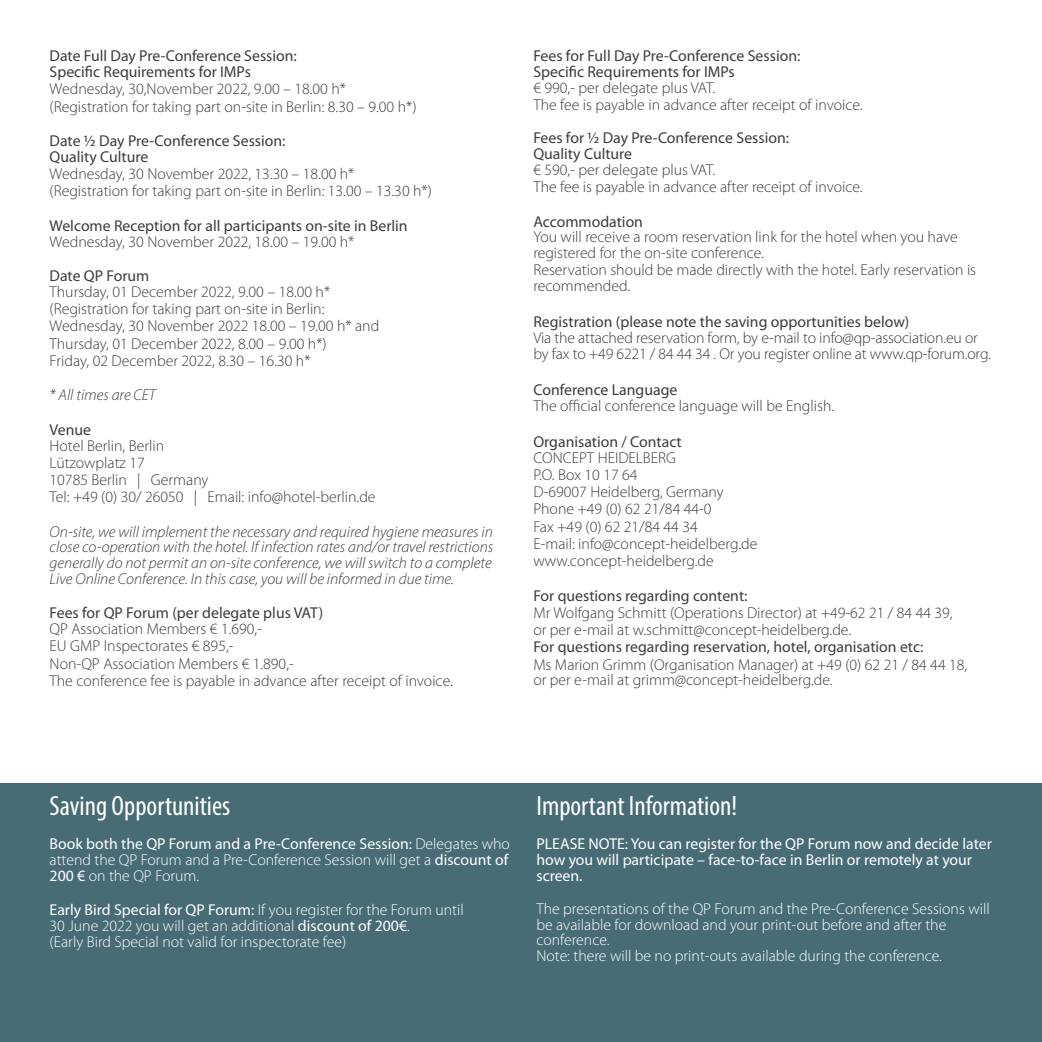
<style>
.page{position:relative;width:1042px;height:1042px;background:#fff}
.page>*{position:absolute;margin:0;border:0;box-sizing:border-box;transform-origin:0 0}
.t1{font:condensed 28px "Myriad Pro";color:#fff}
.t2{font:300 15.75px/17.2px "Myriad Pro";color:#3c3c3b}
.t3{font:15.75px/15.8px "Myriad Pro";color:#3c3c3b}
.t4{font:300 15.75px/15.8px "Myriad Pro";color:#fff}
.t5{font:italic 300 15.75px/15.8px "Myriad Pro";color:#3c3c3b;text-align:justify}
.t6{font:15.75px/15.8px "Myriad Pro";color:#fff}
.s1{font-weight:400}
</style>
<div class="page">
<div style="left:0;top:784px;width:1042px;height:258px;background:#486c75"></div>
<p class="t3" style="left:50px;top:49px;width:249px">Date Full Day Pre-Conference Session:<br>Specific Requirements for IMPs</p>
<p class="t2" style="left:50px;top:81px;width:368px">Wednesday, 30,November 2022, 9.00 – 18.00 h* (Registration for taking part on-site in Berlin: 8.30 – 9.00 h*)</p>
<p class="t3" style="left:50px;top:133px;width:237px">Date ½ Day Pre-Conference Session:<br>Quality Culture</p>
<p class="t2" style="left:50px;top:166px;width:384px">Wednesday, 30 November 2022, 13.30 – 18.00 h* (Registration for taking part on-site in Berlin: 13.00 – 13.30 h*)</p>
<p class="t3" style="left:50px;top:218px;width:359px">Welcome Reception for all participants on-site in Berlin</p>
<p class="t2" style="left:50px;top:233px;width:306px">Wednesday, 30 November 2022, 18.00 – 19.00 h*</p>
<p class="t3" style="left:50px;top:268px;width:101px">Date QP Forum</p>
<p class="t2" style="left:50px;top:283px;width:331px">Thursday, 01 December 2022, 9.00 – 18.00 h* (Registration for taking part on-site in Berlin:<br>Wednesday, 30 November 2022 18.00 – 19.00 h* and Thursday, 01 December 2022, 8.00 – 9.00 h*)<br>Friday, 02 December 2022, 8.30 – 16.30 h*</p>
<p class="t5" style="left:50px;top:387px;width:108px">* All times are CET</p>
<p class="t3" style="left:50px;top:422px;width:43px">Venue</p>
<p class="t2" style="left:50px;top:437px;width:327px">Hotel Berlin, Berlin<br>Lützowplatz 17<br>10785 Berlin | Germany<br>Tel: +49 (0) 30/ 26050 | Email: info@hotel-berlin.de</p>
<p class="t5" style="left:50px;top:523px;width:445px">On-site, we will implement the necessary and required hygiene measures in close co-operation with the hotel. If infection rates and/or travel restrictions generally do not permit an on-site conference, we will switch to a complete Live Online Conference. In this case, you will be informed in due time.</p>
<p class="t3" style="left:50px;top:605px;width:275px">Fees for QP Forum (per delegate plus VAT)</p>
<p class="t2" style="left:50px;top:620px;width:405px">QP Association Members € 1.690,-<br>EU GMP Inspectorates € 895,-<br>Non-QP Association Members € 1.890,-<br>The conference fee is payable in advance after receipt of invoice.</p>
<p class="t3" style="left:533px;top:48px;width:268px">Fees for Full Day Pre-Conference Session:<br>Specific Requirements for IMPs</p>
<p class="t2" style="left:533px;top:79px;width:331px">€ 990,- per delegate plus VAT.<br>The fee is payable in advance after receipt of invoice.</p>
<p class="t3" style="left:533px;top:130px;width:257px">Fees for ½ Day Pre-Conference Session:<br>Quality Culture</p>
<p class="t2" style="left:533px;top:161px;width:331px">€ 590,- per delegate plus VAT.<br>The fee is payable in advance after receipt of invoice.</p>
<p class="t3" style="left:533px;top:214px;width:111px">Accommodation</p>
<p class="t2" style="left:533px;top:229px;width:426px;line-height:15.8px">You will receive a room reservation link for the hotel when you have registered for the on-site conference.</p>
<p class="t2" style="left:533px;top:262px;width:444px;line-height:15.8px">Reservation should be made directly with the hotel. Early reservation is recommended.</p>
<p class="t3" style="left:533px;top:314px;width:377px">Registration (please note the saving opportunities below)</p>
<p class="t2" style="left:533px;top:330px;width:459px;line-height:15.8px">Via the attached reservation form, by e-mail to info@qp-association.eu or by fax to +49 6221 / 84 44 34 . Or you register online at www.qp-forum.org.</p>
<p class="t3" style="left:533px;top:382px;width:145px">Conference Language</p>
<p class="t2" style="left:533px;top:397px;width:302px">The official conference language will be English.</p>
<p class="t3" style="left:533px;top:434px;width:150px">Organisation / Contact</p>
<p class="t2" style="left:533px;top:449px;width:225px">CONCEPT HEIDELBERG<br>P.O. Box 10 17 64<br>D-69007 Heidelberg, Germany<br>Phone +49 (0) 62 21/84 44-0<br>Fax +49 (0) 62 21/84 44 34<br>E-mail: info@concept-heidelberg.de www.concept-heidelberg.de</p>
<p class="t3" style="left:533px;top:588px;width:216px">For questions regarding content:</p>
<p class="t2" style="left:533px;top:604px;width:421px">Mr Wolfgang Schmitt (Operations Director) at +49-62 21 / 84 44 39, or per e-mail at w.schmitt@concept-heidelberg.de.</p>
<p class="t3" style="left:533px;top:639px;width:391px">For questions regarding reservation, hotel, organisation etc:</p>
<p class="t2" style="left:533px;top:657px;width:435px;line-height:15.8px">Ms Marion Grimm (Organisation Manager) at +49 (0) 62 21 / 84 44 18, or per e-mail at grimm@concept-heidelberg.de.</p>
<h1 class="t1" style="left:50px;top:789px;width:182px">Saving Opportunities</h1>
<p class="t4" style="left:50px;top:836px;width:462px;text-align:justify"><span class="s1">Book both the QP Forum and a Pre-Conference Session:</span> Delegates who attend the QP Forum and a Pre-Conference Session will get a <span class="s1">discount of 200 €</span> on the QP Forum.</p>
<p class="t4" style="left:50px;top:902px;width:415px"><span class="s1">Early Bird Special for QP Forum:</span> If you register for the Forum until<br>30 June 2022 you will get an additional <span class="s1">discount of 200€</span>.<br>(Early Bird Special not valid for inspectorate fee)</p>
<h1 class="t1" style="left:536px;top:789px;width:202px">Important Information!</h1>
<p class="t6" style="left:536px;top:836px;width:457px">PLEASE NOTE: You can register for the QP Forum now and decide later how you will participate – face-to-face in Berlin or remotely at your screen.</p>
<p class="t4" style="left:536px;top:901px;width:455px">The presentations of the QP Forum and the Pre-Conference Sessions will be available for download and your print-out before and after the conference.<br>Note: there will be no print-outs available during the conference.</p>
</div>
